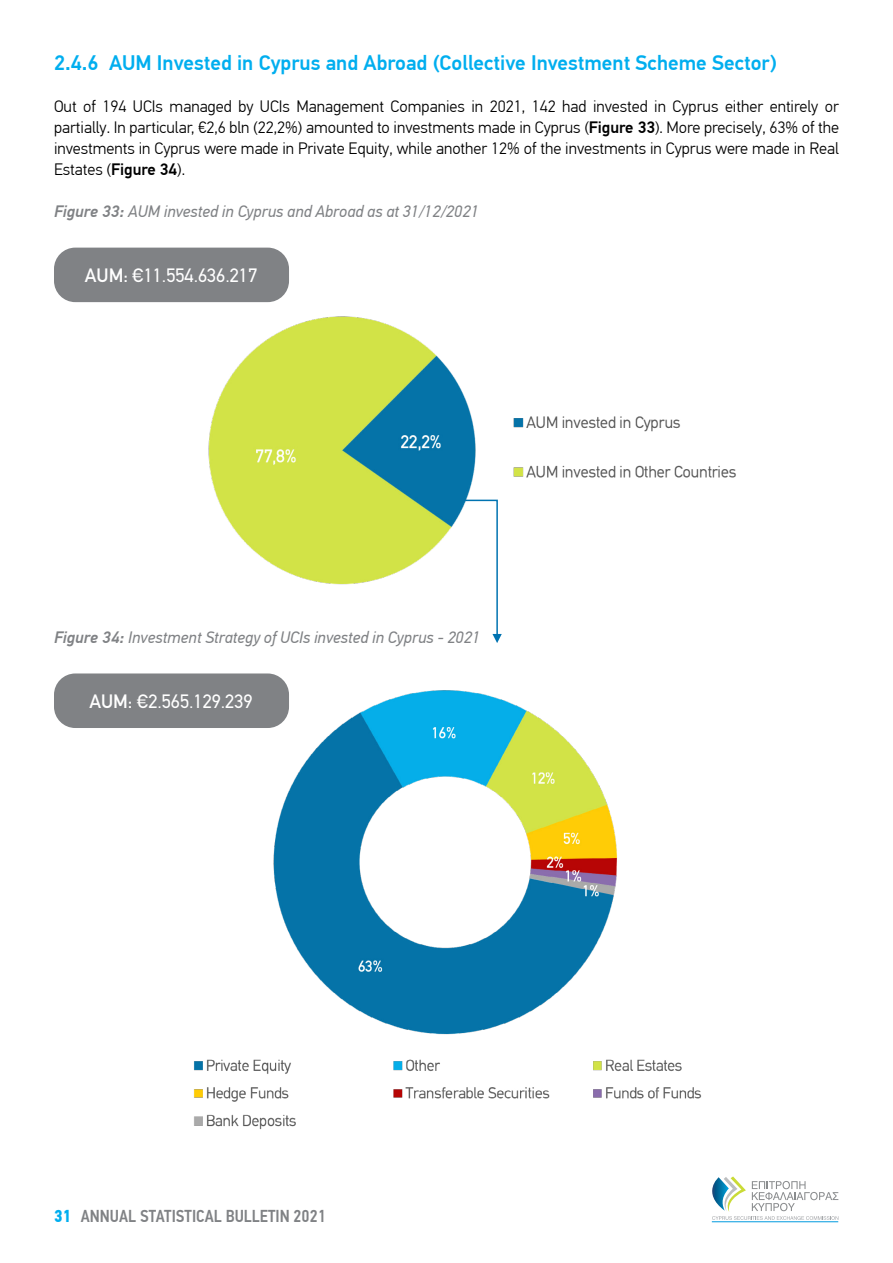
<style>
.page{position:relative;width:893px;height:1263px;background:#fff}
.page>*{position:absolute;margin:0;border:0;box-sizing:border-box;transform-origin:0 0}
.t1{font:500 21px "PF Din Text Pro";color:#00aeef}
.t2{font:19.5px "PF Din Text";color:#fff}
.t3{font:500 17.25px "PF Din Text Cond Pro";color:#808285}
.t4{font:300 16.5px/21px "PF Din Text Pro";color:#000;text-align:justify}
.t5{font:italic 16.5px "PF Din Text Pro";color:#808285}
.s1{font-weight:500}
.s2{font-weight:700;color:#00aeef}
</style>
<div class="page">
<hr style="left:712px;top:1221px;width:126px;height:1px;background:#009bdf">
<svg style="left:712px;top:1176px;width:126px;height:44px"></svg>
<svg style="left:492px;top:588px;width:10px;height:55px"></svg>
<div style="left:54px;top:248px;width:235px;height:54px;background:#808285;border-radius:21px"></div>
<div style="left:54px;top:673px;width:235px;height:55px;background:#808285;border-radius:21px"></div>
<img style="left:208px;top:316px;width:528px;height:272px">
<img style="left:194px;top:689px;width:508px;height:441px">
<p class="t1" style="left:54px;top:50px;width:724px">2.4.6 AUM Invested in Cyprus and Abroad (Collective Investment Scheme Sector)</p>
<p class="t4" style="left:54px;top:96px;width:786px">Out of 194 UCIs managed by UCIs Management Companies in 2021, 142 had invested in Cyprus either entirely or partially. In particular, €2,6 bln (22,2%) amounted to investments made in Cyprus (<span class="s1">Figure 33</span>). More precisely, 63% of the investments in Cyprus were made in Private Equity, while another 12% of the investments in Cyprus were made in Real Estates (<span class="s1">Figure 34</span>).</p>
<p class="t5" style="left:54px;top:202px;width:427px"><span class="s1">Figure 33:</span> AUM invested in Cyprus and Abroad as at 31/12/2021</p>
<p class="t2" style="left:85px;top:264px;width:174px"><span class="s1">AUM:</span> €11.554.636.217</p>
<p class="t5" style="left:54px;top:628px;width:428px"><span class="s1">Figure 34:</span> Investment Strategy of UCIs invested in Cyprus - 2021</p>
<p class="t2" style="left:89px;top:690px;width:165px"><span class="s1">AUM:</span> €2.565.129.239</p>
<p class="t3" style="left:54px;top:1206px;width:273px"><span class="s2">31</span> ANNUAL STATISTICAL BULLETIN 2021</p>
</div>
